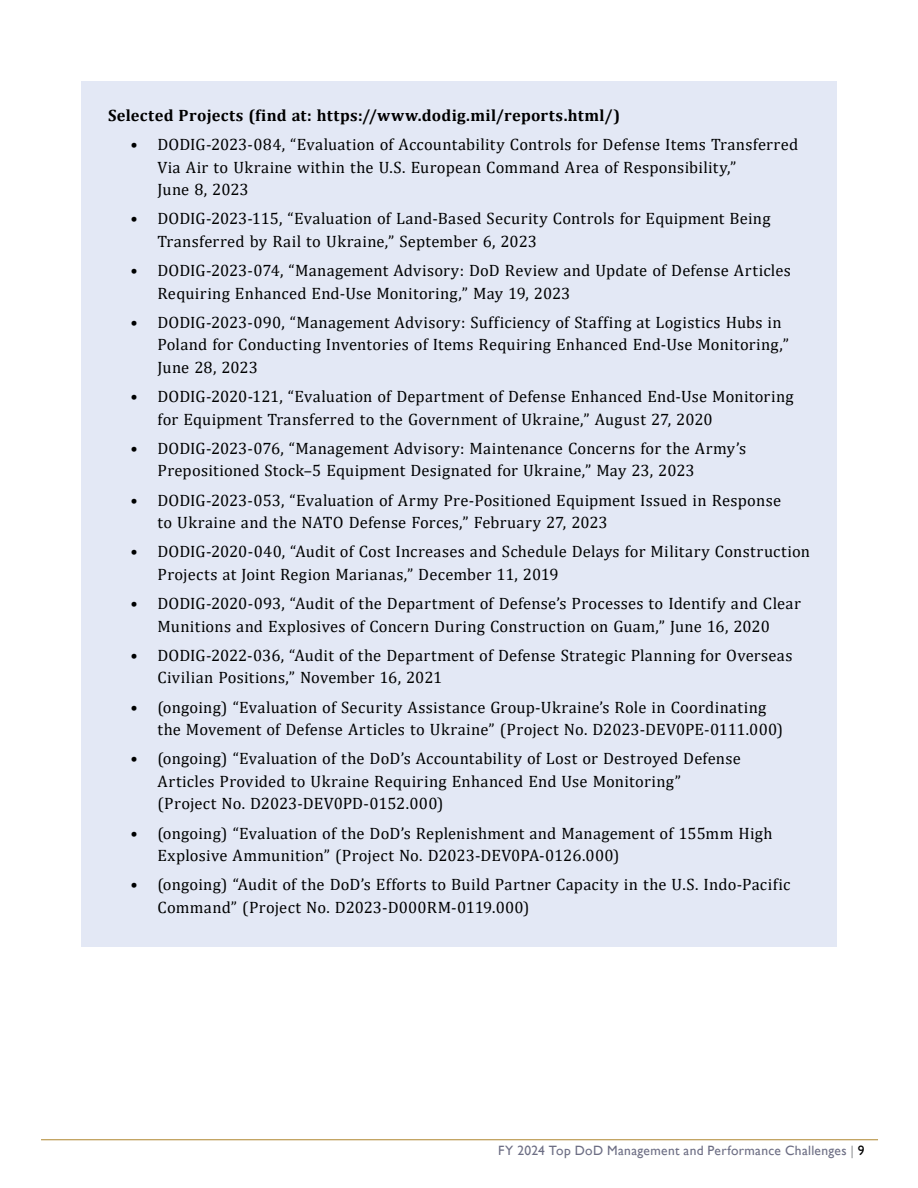
<style>
.page{position:relative;width:918px;height:1188px;background:#fff}
.page>*{position:absolute;margin:0;border:0;box-sizing:border-box;transform-origin:0 0}
.t1{font:16.5px/22.5px "Cambria";letter-spacing:.015em;color:#000101}
.Heading_6{font:700 16.5px "Cambria";letter-spacing:.02em;color:#000}
.t2{font:13.5px "Gill Sans";letter-spacing:.025em;color:#6d6e84}
.s1{color:#939598}
.s2{color:#000}
</style>
<div class="page">
<hr style="left:41px;top:1139px;width:837px;height:1px;background:#ae852d">
<div style="left:81px;top:81px;width:756px;height:866px;background:#e3e8f5"></div>
<p class="Heading_6" style="left:108px;top:104px;width:514px">Selected Projects (find at: https://www.dodig.mil/reports.html/)</p>
<p class="t1" style="left:158px;top:133px;width:642px;text-indent:-27px">• DODIG‑2023‑084, “Evaluation of Accountability Controls for Defense Items Transferred<br>Via Air to Ukraine within the U.S. European Command Area of Responsibility,”<br>June 8, 2023</p>
<p class="t1" style="left:158px;top:207px;width:615px;text-indent:-27px">• DODIG‑2023‑115, “Evaluation of Land‑Based Security Controls for Equipment Being<br>Transferred by Rail to Ukraine,” September 6, 2023</p>
<p class="t1" style="left:158px;top:259px;width:635px;text-indent:-27px">• DODIG‑2023‑074, “Management Advisory: DoD Review and Update of Defense Articles<br>Requiring Enhanced End‑Use Monitoring,” May 19, 2023</p>
<p class="t1" style="left:158px;top:311px;width:633px;text-indent:-27px">• DODIG‑2023‑090, “Management Advisory: Sufficiency of Staffing at Logistics Hubs in<br>Poland for Conducting Inventories of Items Requiring Enhanced End‑Use Monitoring,”<br>June 28, 2023</p>
<p class="t1" style="left:158px;top:385px;width:638px;text-indent:-27px">• DODIG‑2020‑121, “Evaluation of Department of Defense Enhanced End‑Use Monitoring for Equipment Transferred to the Government of Ukraine,” August 27, 2020</p>
<p class="t1" style="left:158px;top:437px;width:590px;text-indent:-27px">• DODIG‑2023‑076, “Management Advisory: Maintenance Concerns for the Army’s<br>Prepositioned Stock–5 Equipment Designated for Ukraine,” May 23, 2023</p>
<p class="t1" style="left:158px;top:489px;width:625px;text-indent:-27px">• DODIG‑2023‑053, “Evaluation of Army Pre‑Positioned Equipment Issued in Response to Ukraine and the NATO Defense Forces,” February 27, 2023</p>
<p class="t1" style="left:158px;top:540px;width:654px;text-indent:-27px">• DODIG‑2020‑040, “Audit of Cost Increases and Schedule Delays for Military Construction<br>Projects at Joint Region Marianas,” December 11, 2019</p>
<p class="t1" style="left:130px;top:592px;width:672px;text-align:center">• DODIG‑2020‑093, “Audit of the Department of Defense’s Processes to Identify and Clear<br>Munitions and Explosives of Concern During Construction on Guam,” June 16, 2020</p>
<p class="t1" style="left:158px;top:644px;width:637px;text-indent:-27px">• DODIG‑2022‑036, “Audit of the Department of Defense Strategic Planning for Overseas<br>Civilian Positions,” November 16, 2021</p>
<p class="t1" style="left:158px;top:696px;width:627px;text-indent:-27px">• (ongoing) “Evaluation of Security Assistance Group‑Ukraine’s Role in Coordinating the Movement of Defense Articles to Ukraine” (Project No. D2023‑DEV0PE‑0111.000)</p>
<p class="t1" style="left:158px;top:747px;width:585px;text-indent:-27px">• (ongoing) “Evaluation of the DoD’s Accountability of Lost or Destroyed Defense<br>Articles Provided to Ukraine Requiring Enhanced End Use Monitoring” (Project No. D2023‑DEV0PD‑0152.000)</p>
<p class="t1" style="left:158px;top:822px;width:617px;text-indent:-27px">• (ongoing) “Evaluation of the DoD’s Replenishment and Management of 155mm High<br>Explosive Ammunition” (Project No. D2023‑DEV0PA‑0126.000)</p>
<p class="t1" style="left:158px;top:873px;width:634px;text-indent:-27px">• (ongoing) “Audit of the DoD’s Efforts to Build Partner Capacity in the U.S. Indo‑Pacific<br>Command” (Project No. D2023‑D000RM‑0119.000)</p>
<p class="t2" style="left:498px;top:1142px;width:368px">FY 2024 Top DoD Management and Performance Challenges <span class="s1">|</span> <span class="s2">9</span></p>
</div>
